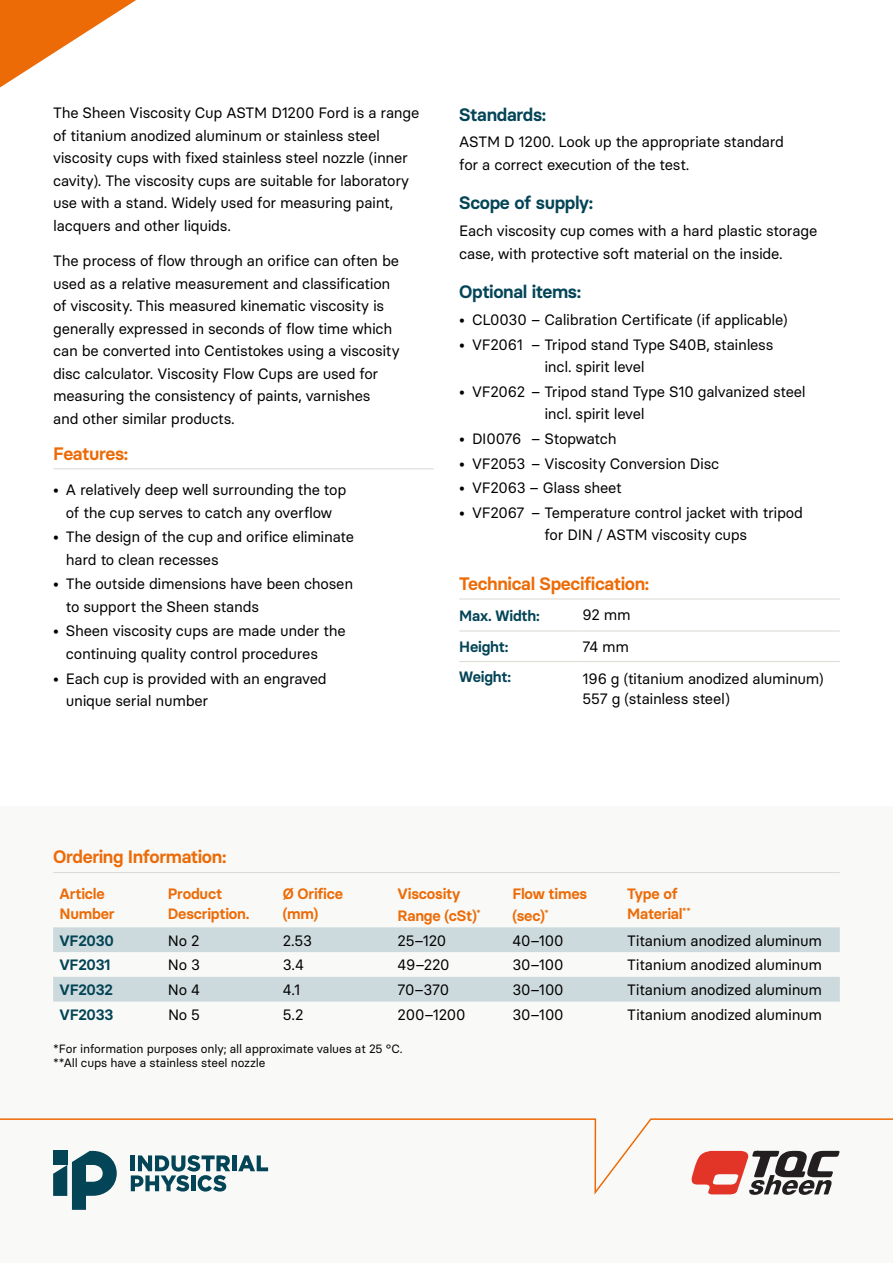
<style>
.page{position:relative;width:893px;height:1263px;background:#fff}
.page>*{position:absolute;margin:0;border:0;box-sizing:border-box;transform-origin:0 0}
.t1{font:600 18px "Basier Circle";letter-spacing:-.02em;color:#ec6b06}
.t2{font:600 18px "Basier Circle";letter-spacing:-.02em;color:#034456}
.t3{font:15px/22.5px "Basier Circle";letter-spacing:-.02em;color:#000}
.t4{font:600 15px/19.5px "Basier Circle";letter-spacing:-.015em;color:#ec6b06}
.t5{font:600 15px "Basier Circle";letter-spacing:-.02em;color:#034456}
.t6{font:12px/14.4px "Basier Circle";letter-spacing:-.01em;color:#000}
</style>
<div class="page">
<div style="left:0;top:806px;width:893px;height:457px;background:#f9f9f8"></div>
<hr style="left:53px;top:872px;width:787px;height:1px;background:#dddcd7">
<svg style="left:53px;top:927px;width:787px;height:74px;fill:#cddadd"></svg>
<hr style="left:53px;top:468px;width:381px;height:1px;background:#dddcd7">
<hr style="left:459px;top:598px;width:381px;height:1px;background:#dddcd7">
<hr style="left:459px;top:630px;width:124px;height:2px;background:#dddcd7">
<hr style="left:583px;top:630px;width:257px;height:2px;background:#dddcd7">
<hr style="left:459px;top:661px;width:124px;height:1px;background:#dddcd7">
<hr style="left:583px;top:661px;width:257px;height:1px;background:#dddcd7">
<svg style="left:71px;top:1197px;width:15px;height:13px"></svg>
<svg style="left:0;top:0;width:136px;height:88px"></svg>
<svg style="left:0;top:1118px;width:893px;height:79px"></svg>
<svg style="left:690px;top:1151px;width:150px;height:44px"></svg>
<p class="t3" style="left:53px;top:102px;width:368px">The Sheen Viscosity Cup ASTM D1200 Ford is a range of titanium anodized aluminum or stainless steel viscosity cups with fixed stainless steel nozzle (inner cavity). The viscosity cups are suitable for laboratory use with a stand. Widely used for measuring paint, lacquers and other liquids.</p>
<p class="t3" style="left:53px;top:249px;width:348px">The process of flow through an orifice can often be used as a relative measurement and classification of viscosity. This measured kinematic viscosity is generally expressed in seconds of flow time which can be converted into Centistokes using a viscosity disc calculator. Viscosity Flow Cups are used for measuring the consistency of paints, varnishes<br>and other similar products.</p>
<p class="t1" style="left:53px;top:442px;width:77px">Features:</p>
<p class="t3" style="left:53px;top:478px;width:295px;text-align:center">• A relatively deep well surrounding the top of the cup serves to catch any overflow</p>
<p class="t3" style="left:66px;top:525px;width:290px;text-indent:-13px">• The design of the cup and orifice eliminate hard to clean recesses</p>
<p class="t3" style="left:66px;top:572px;width:289px;text-indent:-13px">• The outside dimensions have been chosen to support the Sheen stands</p>
<p class="t3" style="left:66px;top:620px;width:281px;text-indent:-13px">• Sheen viscosity cups are made under the continuing quality control procedures</p>
<p class="t3" style="left:66px;top:667px;width:262px;text-indent:-13px">• Each cup is provided with an engraved unique serial number</p>
<p class="t2" style="left:459px;top:103px;width:88px">Standards:</p>
<p class="t3" style="left:459px;top:131px;width:326px">ASTM D 1200. Look up the appropriate standard for a correct execution of the test.</p>
<p class="t2" style="left:459px;top:192px;width:135px">Scope of supply:</p>
<p class="t3" style="left:459px;top:219px;width:360px">Each viscosity cup comes with a hard plastic storage case, with protective soft material on the inside.</p>
<p class="t2" style="left:459px;top:281px;width:123px">Optional items:</p>
<p class="t3" style="left:459px;top:308px;width:330px">• CL0030 – Calibration Certificate (if applicable)</p>
<p class="t3" style="left:544px;top:333px;width:230px;text-indent:-85px">• VF2061 – Tripod stand Type S40B, stainless incl. spirit level</p>
<p class="t3" style="left:544px;top:380px;width:263px;text-indent:-85px">• VF2062 – Tripod stand Type S10 galvanized steel incl. spirit level</p>
<p class="t3" style="left:459px;top:427px;width:159px">• DI0076 – Stopwatch</p>
<p class="t3" style="left:459px;top:452px;width:261px">• VF2053 – Viscosity Conversion Disc</p>
<p class="t3" style="left:459px;top:476px;width:164px">• VF2063 – Glass sheet</p>
<p class="t3" style="left:544px;top:501px;width:260px;text-indent:-85px">• VF2067 – Temperature control jacket with tripod for DIN / ASTM viscosity cups</p>
<p class="t1" style="left:459px;top:572px;width:191px">Technical Specification:</p>
<p class="t5" style="left:459px;top:606px;width:82px">Max. Width:</p>
<p class="t3" style="left:583px;top:603px;width:50px">92 mm</p>
<p class="t5" style="left:459px;top:637px;width:51px">Height:</p>
<p class="t3" style="left:583px;top:635px;width:48px">74 mm</p>
<p class="t5" style="left:459px;top:667px;width:53px">Weight:</p>
<p class="t3" style="left:583px;top:668px;width:243px;line-height:20.1px">196 g (titanium anodized aluminum)<br>557 g (stainless steel)</p>
<p class="t1" style="left:53px;top:846px;width:175px">Ordering Information:</p>
<p class="t4" style="left:60px;top:884px;width:57px">Article<br>Number</p>
<p class="t4" style="left:168px;top:884px;width:83px">Product<br>Description.</p>
<p class="t4" style="left:283px;top:884px;width:62px">Ø Orifice (mm)</p>
<p class="t4" style="left:398px;top:883px;width:85px;line-height:21.6px">Viscosity<br>Range (cSt)<sup>*</sup></p>
<p class="t4" style="left:512px;top:883px;width:76px;line-height:21.6px">Flow times (sec)<sup>*</sup></p>
<p class="t4" style="left:627px;top:884px;width:65px">Type of<br>Material<sup>**</sup></p>
<p class="t5" style="left:60px;top:931px;width:56px">VF2030</p>
<p class="t3" style="left:168px;top:929px;width:33px">No 2</p>
<p class="t3" style="left:283px;top:929px;width:31px">2.53</p>
<p class="t3" style="left:398px;top:929px;width:50px">25–120</p>
<p class="t3" style="left:512px;top:929px;width:53px">40–100</p>
<p class="t3" style="left:627px;top:929px;width:196px">Titanium anodized aluminum</p>
<p class="t5" style="left:60px;top:956px;width:53px">VF2031</p>
<p class="t3" style="left:168px;top:954px;width:34px">No 3</p>
<p class="t3" style="left:283px;top:954px;width:23px">3.4</p>
<p class="t3" style="left:398px;top:954px;width:54px">49–220</p>
<p class="t3" style="left:512px;top:954px;width:53px">30–100</p>
<p class="t3" style="left:627px;top:954px;width:196px">Titanium anodized aluminum</p>
<p class="t5" style="left:60px;top:980px;width:55px">VF2032</p>
<p class="t3" style="left:168px;top:978px;width:34px">No 4</p>
<p class="t3" style="left:283px;top:978px;width:19px">4.1</p>
<p class="t3" style="left:398px;top:978px;width:53px">70–370</p>
<p class="t3" style="left:512px;top:978px;width:53px">30–100</p>
<p class="t3" style="left:627px;top:978px;width:196px">Titanium anodized aluminum</p>
<p class="t5" style="left:60px;top:1005px;width:55px">VF2033</p>
<p class="t3" style="left:168px;top:1003px;width:34px">No 5</p>
<p class="t3" style="left:283px;top:1003px;width:22px">5.2</p>
<p class="t3" style="left:398px;top:1003px;width:69px">200–1200</p>
<p class="t3" style="left:512px;top:1003px;width:53px">30–100</p>
<p class="t3" style="left:627px;top:1003px;width:196px">Titanium anodized aluminum</p>
<p class="t6" style="left:53px;top:1041px;width:351px">*For information purposes only; all approximate values at 25 °C. **All cups have a stainless steel nozzle</p>
</div>
